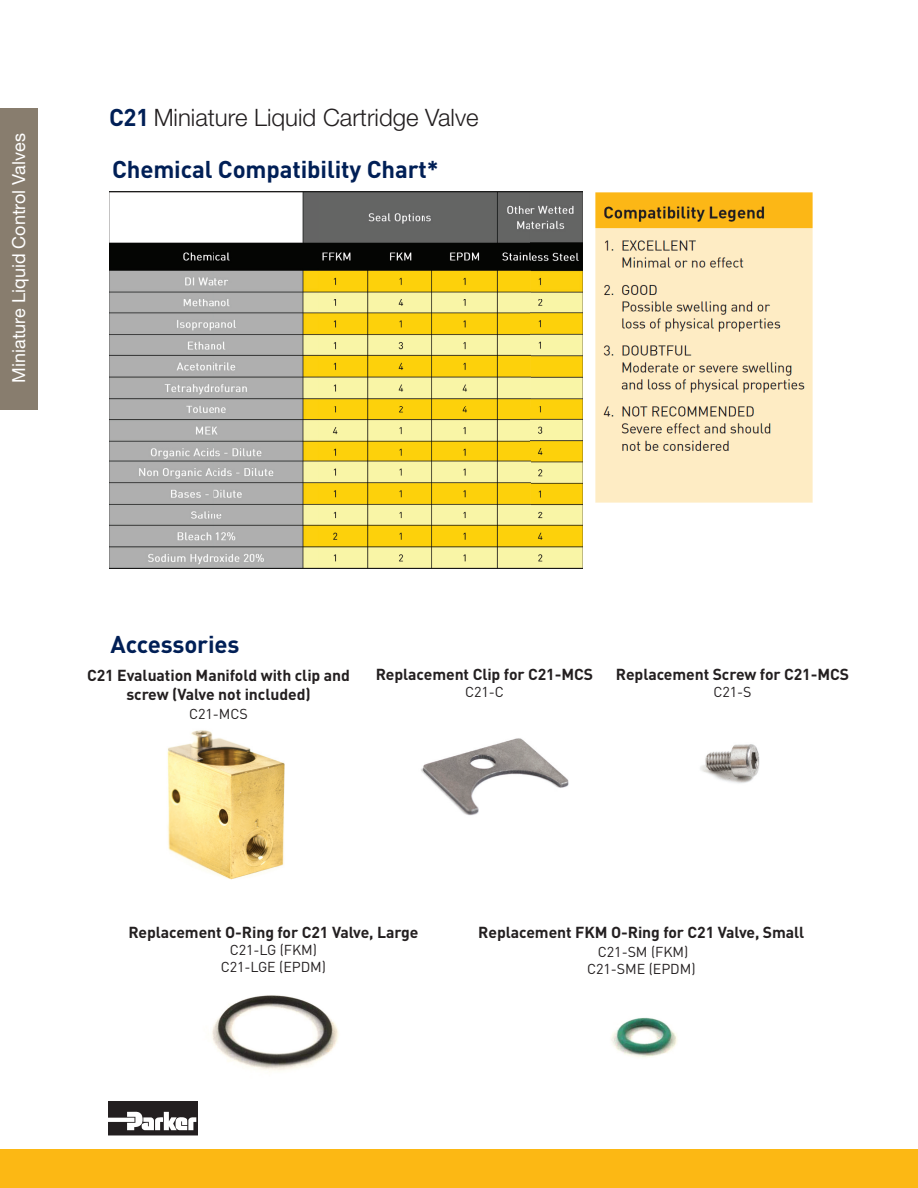
<style>
.page{position:relative;width:918px;height:1188px;background:#fff}
.page>*{position:absolute;margin:0;border:0;box-sizing:border-box;transform-origin:0 0}
.t1{font:700 24px "DIN";letter-spacing:-.005em;color:#001f56}
.t2{font:300 24px "Helvetica Neue LT Std";color:#231f20}
.t3{font:18px "Helvetica Neue LT Std";color:#fff}
.t4{font:700 15.75px/18.9px "DIN";letter-spacing:-.005em;color:#231f20;text-align:center}
.t5{font:14.25px/17.1px "DIN";letter-spacing:-.005em;color:#231f20;text-align:center}
.s1{font-family:"DINOT";font-weight:700;color:#001f56}
</style>
<div class="page">
<div style="left:0;top:1150px;width:918px;height:38px;background:#fcb814"></div>
<div style="left:0;top:108px;width:38px;height:301px;background:#887d6e"></div>
<svg style="left:108px;top:1101px;width:90px;height:34px"></svg>
<img style="left:421px;top:738px;width:148px;height:78px">
<img style="left:167px;top:730px;width:118px;height:150px">
<img style="left:700px;top:744px;width:60px;height:40px">
<img style="left:109px;top:192px;width:474px;height:377px">
<img style="left:595px;top:192px;width:218px;height:311px">
<img style="left:211px;top:995px;width:128px;height:77px">
<img style="left:611px;top:1017px;width:66px;height:41px">
<p class="t3" style="left:8px;top:383px;width:251px;rotate:-90deg">Miniature Liquid Control Valves</p>
<h1 class="t2" style="left:109px;top:103px;width:371px"><span class="s1">C21</span> Miniature Liquid Cartridge Valve</h1>
<h1 class="t1" style="left:112px;top:154px;width:328px">Chemical Compatibility Chart*</h1>
<h1 class="t1" style="left:111px;top:629px;width:131px">Accessories</h1>
<p class="t4" style="left:87px;top:665px;width:264px">C21 Evaluation Manifold with clip and screw (Valve not included)</p>
<p class="t5" style="left:189px;top:705px;width:60px">C21-MCS</p>
<p class="t4" style="left:376px;top:664px;width:219px">Replacement Clip for C21-MCS</p>
<p class="t5" style="left:465px;top:683px;width:40px">C21-C</p>
<p class="t4" style="left:616px;top:664px;width:235px">Replacement Screw for C21-MCS</p>
<p class="t5" style="left:713px;top:683px;width:40px">C21-S</p>
<p class="t4" style="left:128px;top:922px;width:292px">Replacement O-Ring for C21 Valve, Large</p>
<p class="t5" style="left:221px;top:941px;width:107px">C21-LG (FKM)<br>C21-LGE (EPDM)</p>
<p class="t4" style="left:478px;top:922px;width:328px">Replacement FKM O-Ring for C21 Valve, Small</p>
<p class="t5" style="left:587px;top:943px;width:110px">C21-SM (FKM)<br>C21-SME (EPDM)</p>
</div>
